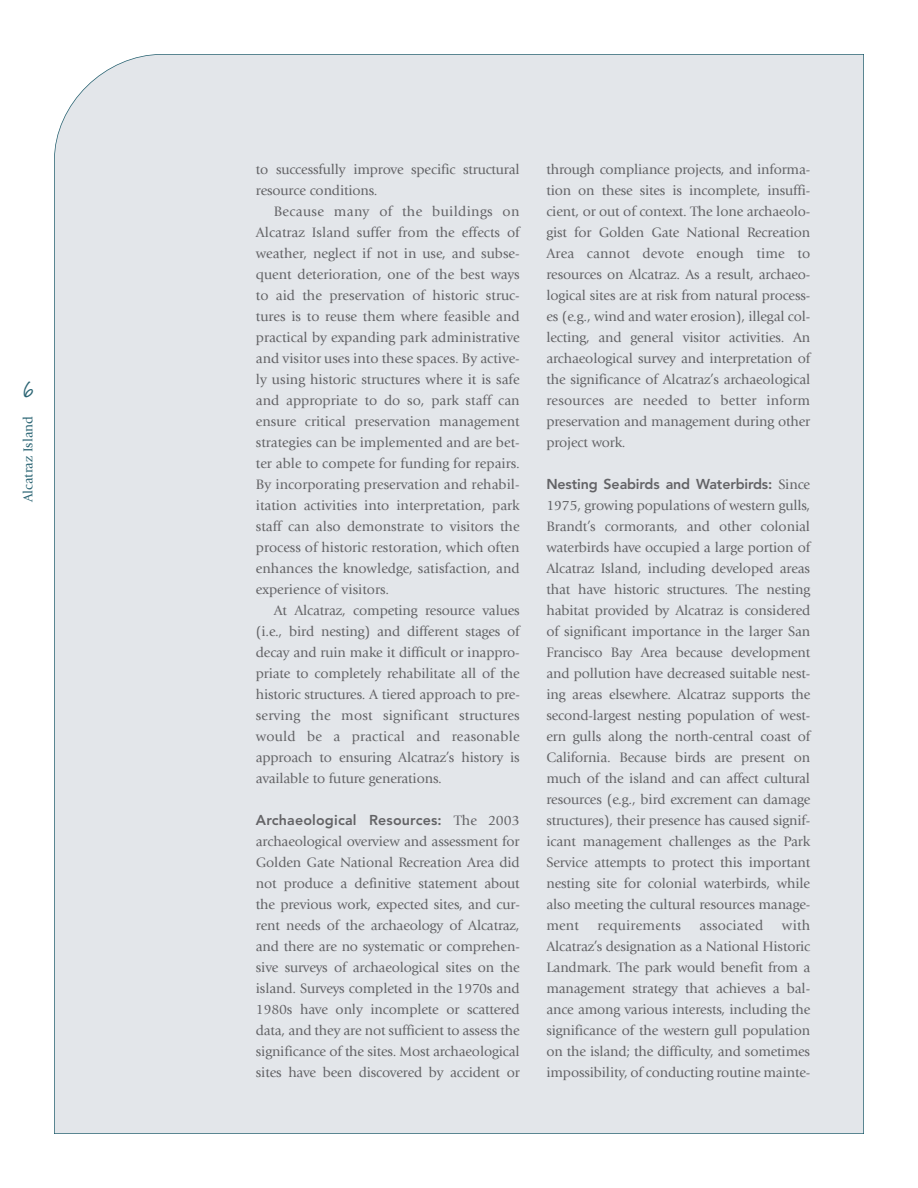
<style>
.page{position:relative;width:918px;height:1188px;background:#fff}
.page>*{position:absolute;margin:0;border:0;box-sizing:border-box;transform-origin:0 0}
.t1{font:22.5px "Marydale";color:#2a6473}
.t2{font:14.25px/21px "Giovanni";letter-spacing:-.01em;color:#636366;text-align:justify}
.t3{font:800 14.25px "Avenir";letter-spacing:-.01em;color:#636366}
.t4{font:800 14.25px "Avenir";letter-spacing:.01em;color:#636366}
.t5{font:14.25px "Giovanni";letter-spacing:.01em;color:#636366}
.t6{font:13.5px "Giovanni";color:#2a6473}
.s1{font-family:"Giovanni";font-weight:400}
</style>
<div class="page">
<div style="left:54px;top:54px;width:810px;height:1080px;background:#e3e6ea"></div>
<h1 class="t1" style="left:21px;top:377px;width:16px">6</h1>
<p class="t6" style="left:23px;top:502px;width:88px;rotate:-90deg">Alcatraz Island</p>
<p class="t2" style="left:256px;top:160px;width:265px">to successfully improve specific structural resource conditions.</p>
<p class="t2" style="left:256px;top:202px;width:265px;text-indent:18px">Because many of the buildings on Alcatraz Island suffer from the effects of weather, neglect if not in use, and subse&shy;quent deterioration, one of the best ways to aid the preservation of historic struc&shy;tures is to reuse them where feasible and practical by expanding park administrative and visitor uses into these spaces. By active&shy;ly using historic structures where it is safe and appropriate to do so, park staff can ensure critical preservation management strategies can be implemented and are bet&shy;ter able to compete for funding for repairs.<br>By incorporating preservation and rehabil&shy;itation activities into interpretation, park staff can also demonstrate to visitors the process of historic restoration, which often enhances the knowledge, satisfaction, and experience of visitors.</p>
<p class="t2" style="left:256px;top:601px;width:265px;text-indent:18px">At Alcatraz, competing resource values (i.e., bird nesting) and different stages of decay and ruin make it difficult or inappro&shy;priate to completely rehabilitate all of the historic structures. A tiered approach to pre&shy;serving the most significant structures would be a practical and reasonable approach to ensuring Alcatraz’s history is available to future generations.</p>
<p class="t4" style="left:256px;top:814px;width:265px">Archaeological Resources: <span class="s1">The 2003</span></p>
<p class="t2" style="left:256px;top:832px;width:265px">archaeological overview and assessment for Golden Gate National Recreation Area did not produce a definitive statement about the previous work, expected sites, and cur&shy;rent needs of the archaeology of Alcatraz, and there are no systematic or comprehen&shy;sive surveys of archaeological sites on the island. Surveys completed in the 1970s and 1980s have only incomplete or scattered data, and they are not sufficient to assess the significance of the sites. Most archaeological sites have been discovered by accident or</p>
<p class="t2" style="left:546px;top:160px;width:265px">through compliance projects, and informa&shy;tion on these sites is incomplete, insuffi&shy;cient, or out of context. The lone archaeolo&shy;gist for Golden Gate National Recreation Area cannot devote enough time to resources on Alcatraz. As a result, archaeo&shy;logical sites are at risk from natural process&shy;es (e.g., wind and water erosion), illegal col&shy;lecting, and general visitor activities. An archaeological survey and interpretation of the significance of Alcatraz’s archaeological resources are needed to better inform preservation and management during other project work.</p>
<p class="t3" style="left:546px;top:478px;width:265px">Nesting Seabirds and Waterbirds: <span class="s1">Since</span></p>
<p class="t2" style="left:546px;top:496px;width:265px">1975, growing populations of western gulls, Brandt’s cormorants, and other colonial waterbirds have occupied a large portion of Alcatraz Island, including developed areas that have historic structures. The nesting habitat provided by Alcatraz is considered of significant importance in the larger San Francisco Bay Area because development and pollution have decreased suitable nest&shy;ing areas elsewhere. Alcatraz supports the second-largest nesting population of west&shy;ern gulls along the north-central coast of California. Because birds are present on much of the island and can affect cultural resources (e.g., bird excrement can damage structures), their presence has caused signif&shy;icant management challenges as the Park Service attempts to protect this important nesting site for colonial waterbirds, while also meeting the cultural resources manage&shy;ment</p>
<p class="t2" style="left:546px;top:916px;width:265px;text-indent:236px">with Alcatraz’s designation as a National Historic Landmark. The park would benefit from a management strategy that achieves a bal&shy;ance among various interests, including the significance of the western gull population on the island; the difficulty, and sometimes impossibility, of conducting routine mainte-</p>
<p class="t5" style="left:598px;top:919px;width:85px">requirements</p>
<p class="t5" style="left:699px;top:919px;width:65px">associated</p>
</div>
